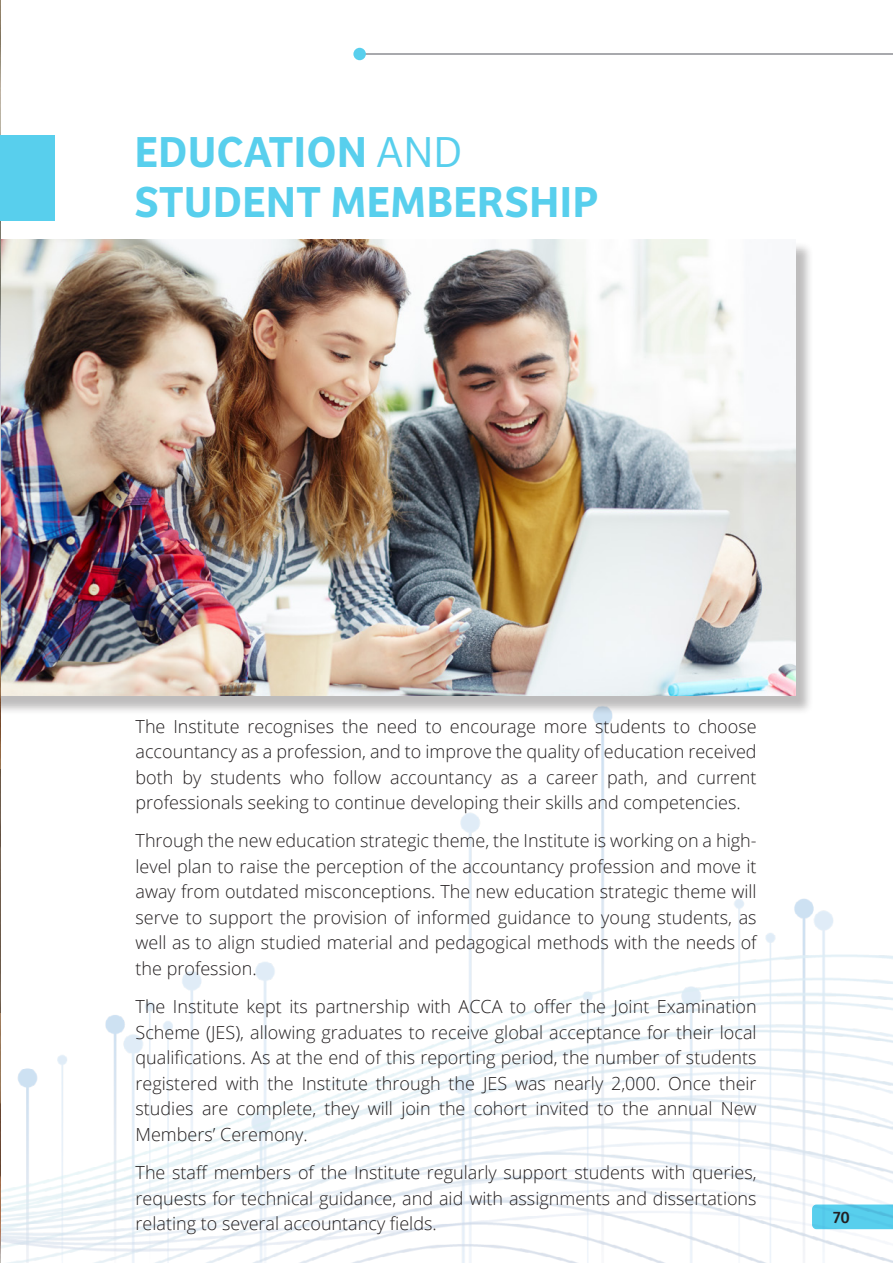
<style>
.page{position:relative;width:893px;height:1263px;background:#fff}
.page>*{position:absolute;margin:0;border:0;box-sizing:border-box;transform-origin:0 0}
.t1{font:600 45px "Bree";color:#58cfed}
.t2{font:300 18px/25.5px "Open Sans";color:#231f20;text-align:justify}
.t3{font:500 16.5px "Fira Sans";color:#231f20}
.s1{font-weight:300}
</style>
<div class="page">
<hr style="left:364px;top:53px;width:529px;height:2px;background:#a8a9ad">
<div style="left:353px;top:48px;width:13px;height:12px;background:#58cfed;border-radius:50%"></div>
<img style="left:1px;top:715px;width:892px;height:548px">
<div style="left:0;top:241px;width:814px;height:474px;background:#231f20;opacity:.3"></div>
<img style="left:1px;top:239px;width:794px;height:457px">
<img style="left:0;top:0;width:1px;height:1263px">
<hr style="left:0;top:770px;width:1px;height:243px;background:#111418">
<div style="left:1px;top:135px;width:54px;height:85px;background:#58cfed"></div>
<p class="t1" style="left:134px;top:126px;width:329px">EDUCATION <span class="s1">AND</span></p>
<p class="t1" style="left:134px;top:175px;width:466px">STUDENT MEMBERSHIP</p>
<p class="t2" style="left:136px;top:713px;width:623px">The Institute recognises the need to encourage more students to choose accountancy as a profession, and to improve the quality of education received both by students who follow accountancy as a career path, and current professionals seeking to continue developing their skills and competencies.</p>
<p class="t2" style="left:136px;top:828px;width:623px">Through the new education strategic theme, the Institute is working on a high&shy;level plan to raise the perception of the accountancy profession and move it away from outdated misconceptions. The new education strategic theme will serve to support the provision of informed guidance to young students, as well as to align studied material and pedagogical methods with the needs of the profession.</p>
<p class="t2" style="left:136px;top:993px;width:623px">The Institute kept its partnership with ACCA to offer the Joint Examination Scheme (JES), allowing graduates to receive global acceptance for their local qualifications. As at the end of this reporting period, the number of students registered with the Institute through the JES was nearly 2,000. Once their studies are complete, they will join the cohort invited to the annual New Members’ Ceremony.</p>
<p class="t2" style="left:136px;top:1159px;width:623px">The staff members of the Institute regularly support students with queries, requests for technical guidance, and aid with assignments and dissertations relating to several accountancy fields.</p>
<p class="t3" style="left:833px;top:1204px;width:18px">70</p>
</div>
